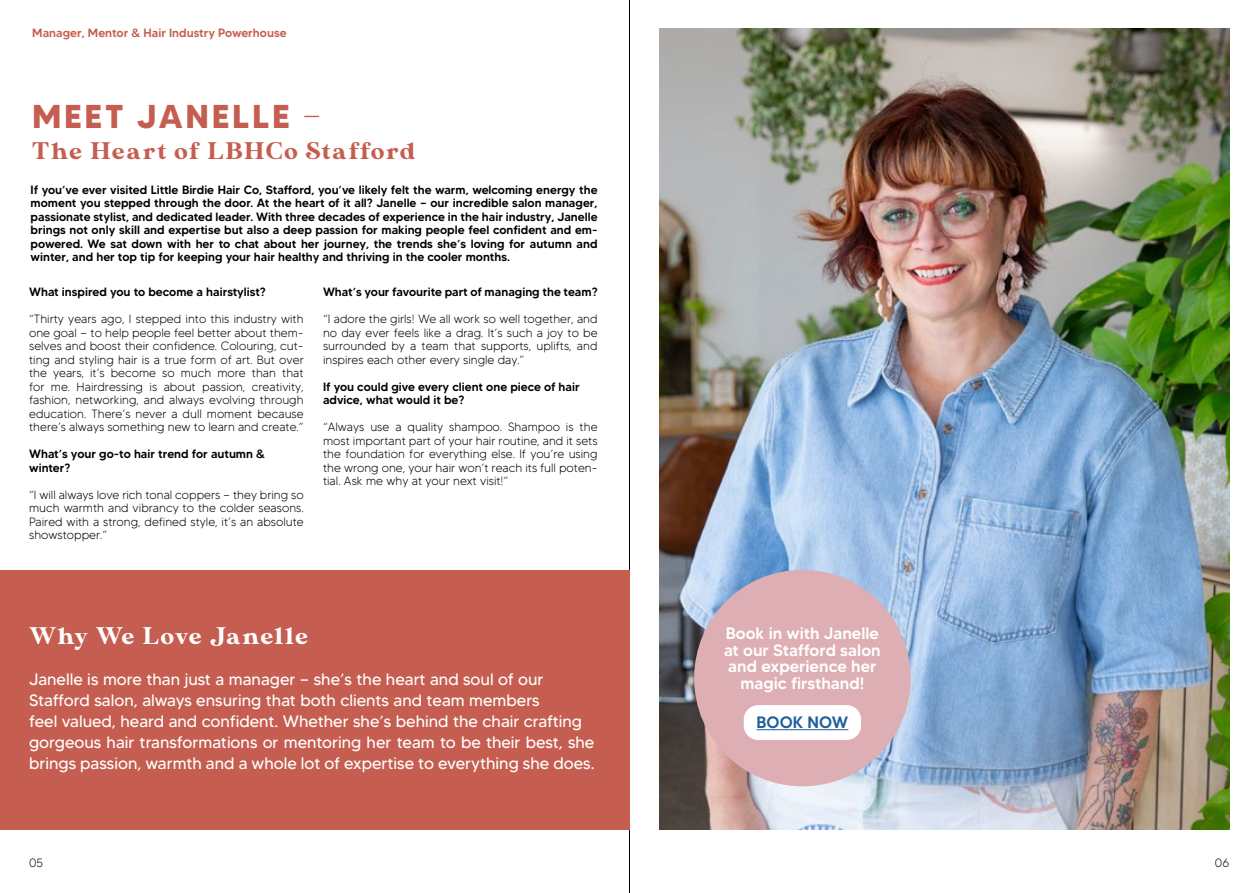
<style>
.page{position:relative;width:1259px;height:893px;background:#fff}
.page>*{position:absolute;margin:0;border:0;box-sizing:border-box;transform-origin:0 0}
.t1{font:700 33px "MADETOMMY";letter-spacing:.08em;color:#c55e50}
.t2{font:24px "MADE Sunflower";letter-spacing:.08em;color:#c55e50}
.t3{font:24px "MADE Sunflower";letter-spacing:.06em;color:#fff}
.t4{font:16.5px/21px "MADETOMMY";color:#fff}
.t5{font:500 16.5px/16.5px "MADETOMMY";color:#fff;text-align:center}
.t6{font:500 16.5px "MADETOMMY";color:#215e9e}
.t7{font:300 12px/13.5px "MADETOMMY";color:#000;text-align:justify}
.t8{font:500 12px/13.5px "MADETOMMY";color:#000}
.t9{font:500 12px "MADETOMMY";color:#c55e50}
.s1{font-family:"MADE Sunflower";font-weight:400}
</style>
<div class="page">
<hr style="left:629px;top:0;width:1px;height:893px;background:#000">
<div style="left:0;top:570px;width:629px;height:259px;background:#c55e50"></div>
<img style="left:659px;top:28px;width:570px;height:801px">
<div style="left:694px;top:570px;width:216px;height:216px;background:#ddaeb3;border-radius:50%"></div>
<div style="left:744px;top:706px;width:116px;height:33px;background:#fff;border-radius:14px"></div>
<div style="left:743px;top:705px;width:118px;height:35px;border:2px solid #fff;border-radius:14px"></div>
<hr style="left:756px;top:729px;width:92px;height:1px;background:#215e9e">
<p class="t9" style="left:32px;top:25px;width:256px">Manager, Mentor &amp; Hair Industry Powerhouse</p>
<h1 class="t1" style="left:32px;top:96px;width:289px">MEET JANELLE <span class="s1">–</span></h1>
<h2 class="t2" style="left:32px;top:137px;width:384px">The Heart of LBHCo Stafford</h2>
<p class="t8" style="left:31px;top:182px;width:568px;text-align:justify">If you’ve ever visited Little Birdie Hair Co, Stafford, you’ve likely felt the warm, welcoming energy the moment you stepped through the door. At the heart of it all? Janelle — our incredible salon manager, passionate stylist, and dedicated leader. With three decades of experience in the hair industry, Janelle brings not only skill and expertise but also a deep passion for making people feel confident and em&shy;powered. We sat down with her to chat about her journey, the trends she’s loving for autumn and winter, and her top tip for keeping your hair healthy and thriving in the cooler months.</p>
<p class="t8" style="left:323px;top:285px;width:276px">What’s your favourite part of managing the team?</p>
<p class="t7" style="left:323px;top:312px;width:276px">“I adore the girls! We all work so well together, and no day ever feels like a drag. It’s such a joy to be surrounded by a team that supports, uplifts, and inspires each other every single day.”</p>
<p class="t8" style="left:323px;top:379px;width:258px">If you could give every client one piece of hair advice, what would it be?</p>
<p class="t7" style="left:323px;top:420px;width:276px">“Always use a quality shampoo. Shampoo is the most important part of your hair routine, and it sets the foundation for everything else. If you’re using the wrong one, your hair won’t reach its full poten&shy;tial. Ask me why at your next visit!”</p>
<p class="t8" style="left:29px;top:285px;width:238px">What inspired you to become a hairstylist?</p>
<p class="t7" style="left:29px;top:312px;width:276px">“Thirty years ago, I stepped into this industry with one goal — to help people feel better about them&shy;selves and boost their confidence. Colouring, cut&shy;ting and styling hair is a true form of art. But over the years, it’s become so much more than that for me. Hairdressing is about passion, creativity, fashion, networking, and always evolving through education. There’s never a dull moment because there’s always something new to learn and create.”</p>
<p class="t8" style="left:29px;top:447px;width:238px">What’s your go-to hair trend for autumn &amp; winter?</p>
<p class="t7" style="left:29px;top:487px;width:276px">“I will always love rich tonal coppers — they bring so much warmth and vibrancy to the colder seasons.<br>Paired with a strong, defined style, it’s an absolute showstopper.”</p>
<h2 class="t3" style="left:29px;top:623px;width:280px">Why We Love Janelle</h2>
<p class="t4" style="left:29px;top:669px;width:567px">Janelle is more than just a manager — she’s the heart and soul of our Stafford salon, always ensuring that both clients and team members<br>feel valued, heard and confident. Whether she’s behind the chair crafting gorgeous hair transformations or mentoring her team to be their best, she brings passion, warmth and a whole lot of expertise to everything she does.</p>
<p class="t7" style="left:29px;top:856px;width:15px">05</p>
<h3 class="t5" style="left:724px;top:625px;width:158px">Book in with Janelle at our Stafford salon and experience her magic firsthand!</h3>
<h3 class="t6" style="left:756px;top:712px;width:93px">BOOK NOW</h3>
<p class="t7" style="left:1215px;top:856px;width:16px">06</p>
</div>
